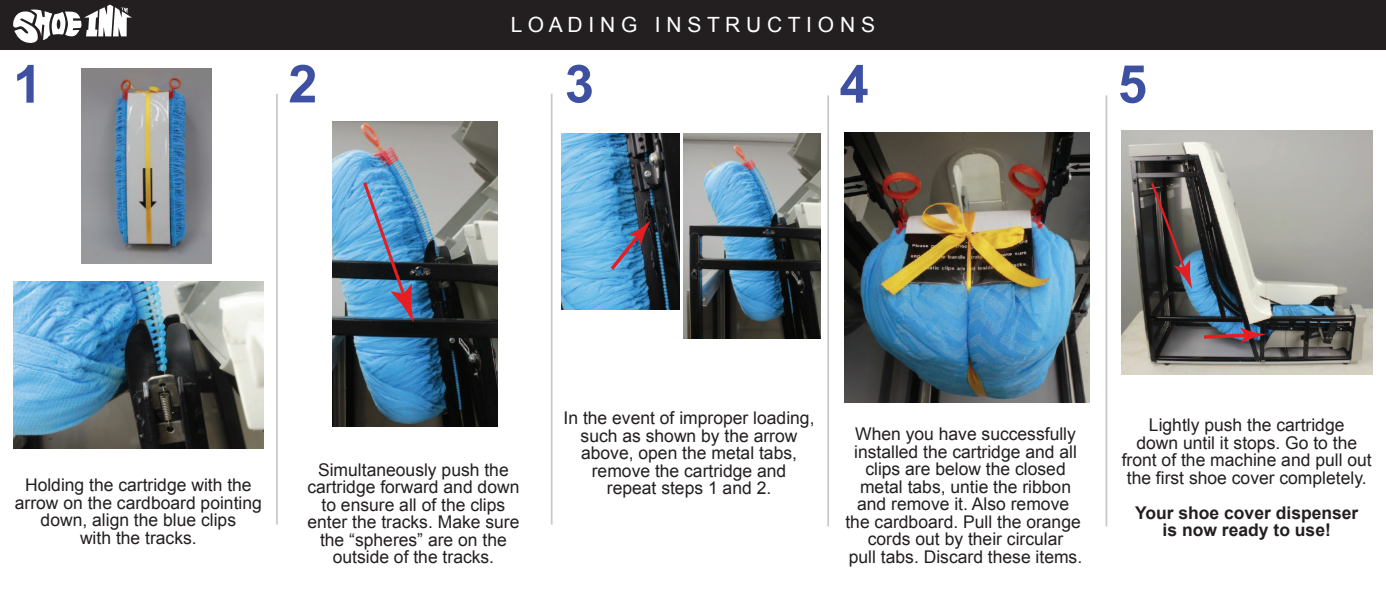
<style>
.page{position:relative;width:1386px;height:599px;background:#fff}
.page>*{position:absolute;margin:0;border:0;box-sizing:border-box;transform-origin:0 0}
.t1{font:700 52.5px "Arial";color:#3e50a2}
.t2{font:21px "Arial";color:#fff}
.t3{font:17.5px/17.5px "Arial";color:#231f20;text-align:center}
.t4{font:700 17.5px/17.5px "Arial";color:#231f20;text-align:center}
</style>
<div class="page">
<img style="left:332px;top:121px;width:166px;height:305px">
<div style="left:0;top:0;width:1386px;height:50px;background:#231f20"></div>
<hr style="left:551px;top:94px;width:2px;height:430px;background:#c7c8ca">
<hr style="left:276px;top:94px;width:2px;height:430px;background:#c7c8ca">
<hr style="left:827px;top:95px;width:2px;height:431px;background:#c7c8ca">
<hr style="left:1106px;top:95px;width:1px;height:431px;background:#c7c8ca">
<img style="left:13px;top:281px;width:250px;height:167px">
<img style="left:683px;top:134px;width:137px;height:205px">
<img style="left:562px;top:134px;width:117px;height:176px">
<img style="left:1121px;top:130px;width:251px;height:245px">
<img style="left:845px;top:132px;width:245px;height:271px">
<svg style="left:13px;top:5px;width:119px;height:38px"></svg>
<img style="left:82px;top:68px;width:130px;height:196px">
<img style="left:361px;top:179px;width:52px;height:143px">
<svg style="left:607px;top:220px;width:44px;height:54px;background:#527499"></svg>
<svg style="left:1149px;top:180px;width:43px;height:109px;background:#4d3f3d"></svg>
<svg style="left:1200px;top:327px;width:66px;height:16px"></svg>
<p class="t2" style="left:511px;top:11px;width:366px">L O A D I N G I N S T R U C T I O N S</p>
<h1 class="t1" style="left:13px;top:49px;width:31px">1</h1>
<h1 class="t1" style="left:288px;top:49px;width:31px">2</h1>
<h1 class="t1" style="left:565px;top:49px;width:31px">3</h1>
<h1 class="t1" style="left:840px;top:49px;width:31px">4</h1>
<h1 class="t1" style="left:1118px;top:49px;width:31px">5</h1>
<p class="t3" style="left:564px;top:409px;width:252px">In the event of improper loading, such as shown by the arrow above, open the metal tabs, remove the cartridge and</p>
<p class="t3" style="left:307px;top:461px;width:214px">Simultaneously push the cartridge forward and down to ensure all of the clips enter the tracks. Make sure the “spheres” are on the outside of the tracks.</p>
<p class="t3" style="left:25px;top:476px;width:228px">Holding the cartridge with the</p>
<p class="t3" style="left:607px;top:479px;width:166px">repeat steps 1 and 2.</p>
<p class="t3" style="left:15px;top:493px;width:249px">arrow on the cardboard pointing down, align the blue clips<br>with the tracks.</p>
<p class="t3" style="left:845px;top:425px;width:238px">When you have successfully installed the cartridge and all clips are below the closed metal tabs, untie the ribbon and remove it. Also remove the cardboard. Pull the orange cords out by their circular<br>pull tabs. Discard these items.</p>
<p class="t3" style="left:1122px;top:416px;width:252px">Lightly push the cartridge<br>down until it stops. Go to the front of the machine and pull out the first shoe cover completely.</p>
<p class="t4" style="left:1135px;top:504px;width:225px">Your shoe cover dispenser is now ready to use!</p>
</div>
